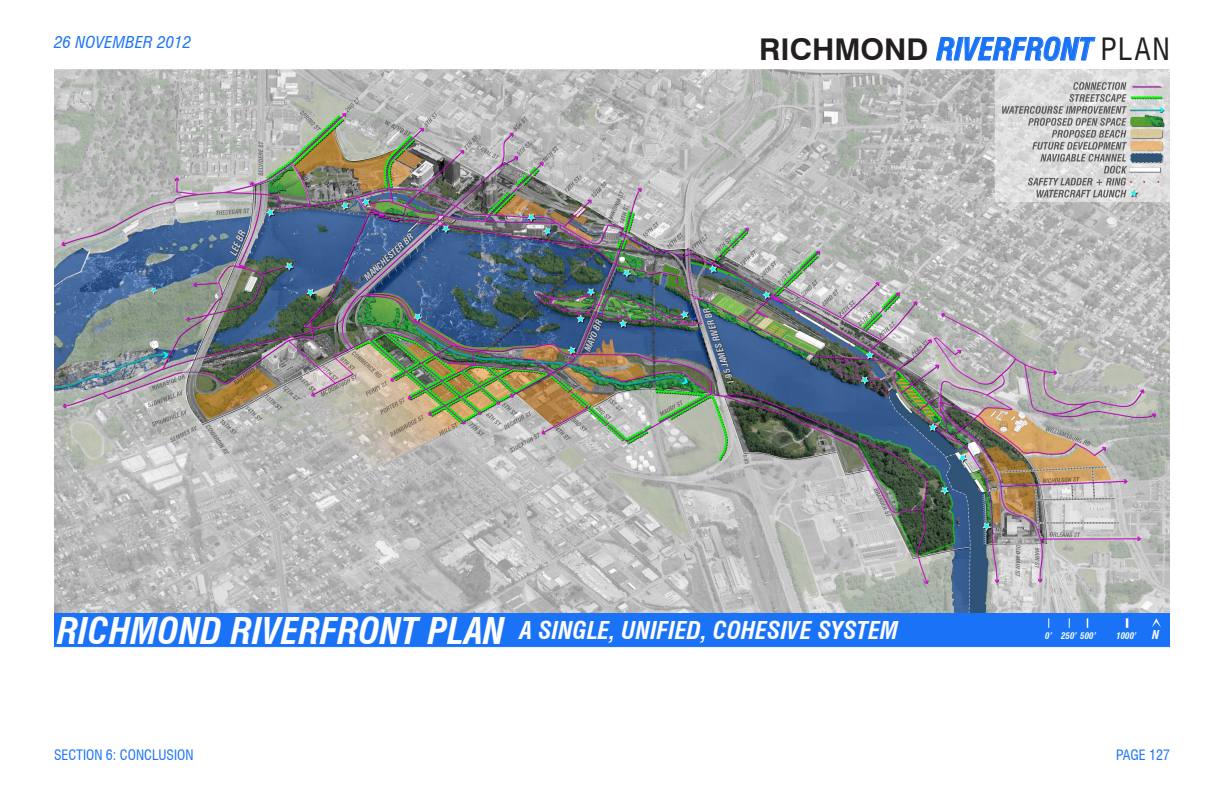
<style>
.page{position:relative;width:1224px;height:792px;background:#fff}
.page>*{position:absolute;margin:0;border:0;box-sizing:border-box;transform-origin:0 0}
.t1{font:italic 700 condensed 36px "Swiss 721 BT";color:#fffeff}
.t2{font:italic 700 condensed 30px "Swiss 721 BT";color:#1a73f7}
.t3{font:italic 700 condensed 24px "Swiss 721 BT";color:#fffeff}
.t4{font:italic condensed 16px "Swiss 721 BT";letter-spacing:.01em;color:#1a73f7;scale:1.05 1}
.t5{font:condensed 14px "Swiss 721 BT";color:#1a73f7}
.t6{font:italic 700 condensed 12px "Swiss 721 BT";color:#fff}
.t7{font:italic 700 condensed 9.7px "Swiss 721 BT";color:#fff;scale:.93 1}
.t8{font:italic 700 condensed 9px "Swiss 721 BT";color:#fff}
.s1{font-style:normal;font-stretch:normal;color:#231f20}
.s2{font-weight:400;font-style:normal;color:#231f20}
</style>
<div class="page">
<img style="left:54px;top:69px;width:1116px;height:544px">
<svg style="left:936px;top:36px;width:160px;height:26px"></svg>
<div style="left:54px;top:613px;width:1116px;height:34px;background:#1a73f7"></div>
<svg style="left:1126px;top:618px;width:2px;height:10px"></svg>
<svg style="left:1152px;top:618px;width:9px;height:10px"></svg>
<img style="left:702px;top:306px;width:33px;height:78px">
<svg style="left:583px;top:318px;width:21px;height:36px"></svg>
<svg style="left:363px;top:232px;width:52px;height:51px;background:#495d87"></svg>
<svg style="left:229px;top:229px;width:19px;height:29px"></svg>
<p class="t4" style="left:54px;top:33px;width:132px">26 NOVEMBER 2012</p>
<p class="t7" style="left:228px;top:252px;width:29px;rotate:-67deg">LEE BR</p>
<p class="t8" style="left:362px;top:275px;width:65px;rotate:-43deg">MANCHESTER BR</p>
<p class="t8" style="left:582px;top:349px;width:35px;rotate:-68deg">MAYO BR</p>
<p class="t2" style="left:759px;top:31px;width:412px"><span class="s1">RICHMOND</span> RIVERFRONT <span class="s2">PLAN</span></p>
<p class="t8" style="left:726px;top:385px;width:80px;rotate:-108deg">I-95 JAMES RIVER BR</p>
<p class="t1" style="left:57px;top:609px;width:449px">RICHMOND RIVERFRONT PLAN</p>
<p class="t3" style="left:520px;top:616px;width:380px">A SINGLE, UNIFIED, COHESIVE SYSTEM</p>
<p class="t5" style="left:54px;top:746px;width:141px">SECTION 6: CONCLUSION</p>
<p class="t8" style="left:1045px;top:631px;width:52px">0’ 250’ 500’</p>
<p class="t8" style="left:1116px;top:631px;width:22px">1000’</p>
<p class="t6" style="left:1152px;top:628px;width:9px">N</p>
<p class="t5" style="left:1116px;top:746px;width:55px">PAGE 127</p>
</div>
